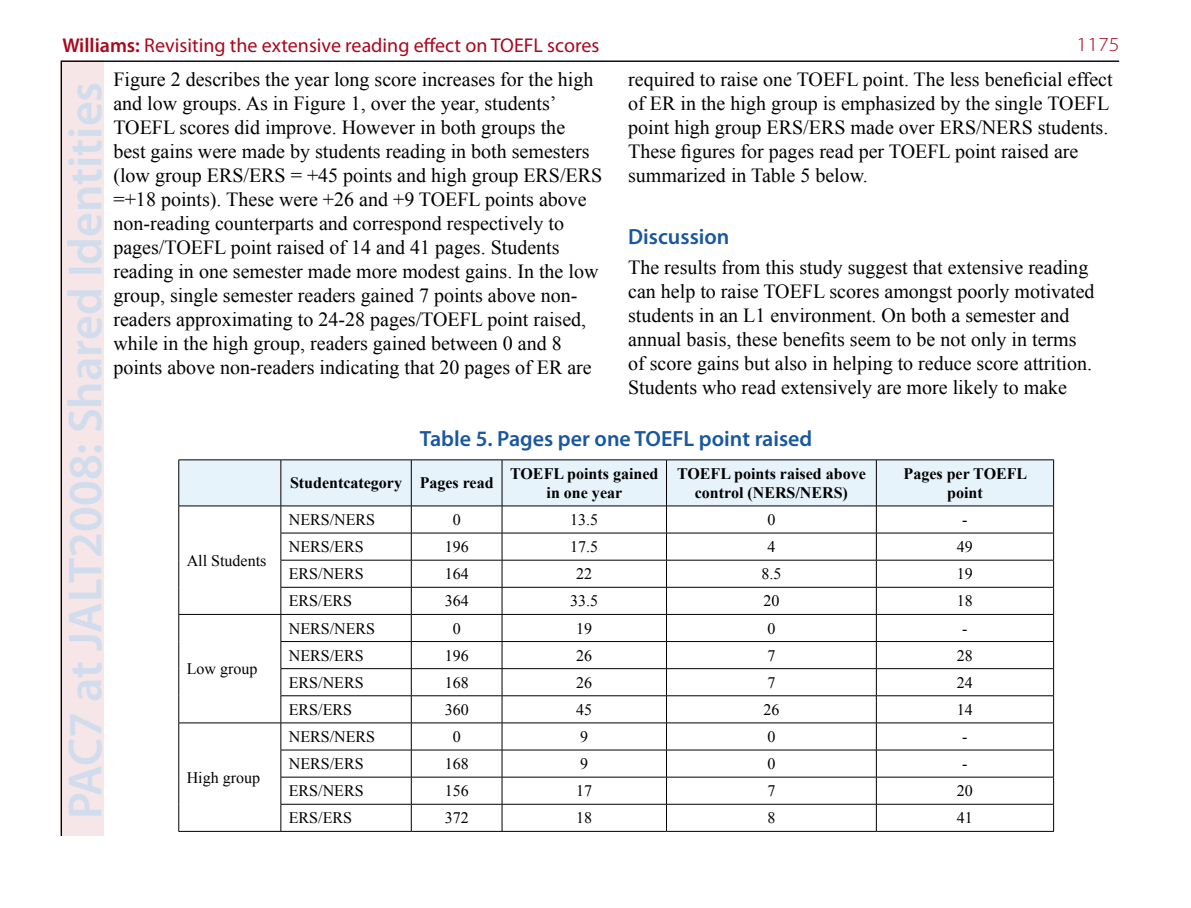
<style>
.page{position:relative;width:1191px;height:908px;background:#fff}
.page>*{position:absolute;margin:0;border:0;box-sizing:border-box;transform-origin:0 0}
.t1{font:600 48px "Myriad Pro";color:#d1ddec}
.t2{font:600 22px "Myriad Pro";color:#19579f}
.t3{font:20px/24px "Times New Roman";color:#000}
.t4{font:20px "Myriad Pro";color:#ab081d}
.t5{font:300 20px "Myriad Pro";color:#ab081d;scale:1.1 1}
.t6{font:16px "Times New Roman";color:#000}
.t7{font:700 16px/19.2px "Times New Roman";color:#000;text-align:center}
.s1{font-weight:600}
</style>
<div class="page">
<div style="left:60px;top:61px;width:44px;height:774px;background:#f6e6e8"></div>
<hr style="left:61px;top:61px;width:1px;height:774px;background:#000">
<hr style="left:61px;top:61px;width:1058px;height:1px;background:#000">
<hr style="left:178px;top:830px;width:103px;height:1px;background:#000">
<hr style="left:281px;top:830px;width:130px;height:1px;background:#000">
<hr style="left:411px;top:830px;width:91px;height:1px;background:#000">
<hr style="left:502px;top:830px;width:164px;height:1px;background:#000">
<hr style="left:666px;top:830px;width:210px;height:1px;background:#000">
<svg style="left:178px;top:459px;width:876px;height:371px"></svg>
<hr style="left:876px;top:803px;width:177px;height:1px;background:#000">
<hr style="left:876px;top:830px;width:177px;height:1px;background:#000">
<p class="t4" style="left:62px;top:33px;width:538px"><span class="s1">Williams:</span> Revisiting the extensive reading effect on TOEFL scores</p>
<p class="t5" style="left:1076px;top:32px;width:41px">1175</p>
<h1 class="t1" style="left:55px;top:818px;width:738px;rotate:-90deg">PAC7 at JALT2008: Shared Identities</h1>
<p class="t3" style="left:113px;top:67px;width:490px">Figure 2 describes the year long score increases for the high and low groups. As in Figure 1, over the year, students’ TOEFL scores did improve. However in both groups the best gains were made by students reading in both semesters (low group ERS/ERS = +45 points and high group ERS/ERS =+18 points). These were +26 and +9 TOEFL points above non-reading counterparts and correspond respectively to pages/TOEFL point raised of 14 and 41 pages. Students reading in one semester made more modest gains. In the low group, single semester readers gained 7 points above non&shy;readers approximating to 24-28 pages/TOEFL point raised, while in the high group, readers gained between 0 and 8 points above non-readers indicating that 20 pages of ER are</p>
<p class="t3" style="left:628px;top:67px;width:486px">required to raise one TOEFL point. The less beneficial effect of ER in the high group is emphasized by the single TOEFL point high group ERS/ERS made over ERS/NERS students.<br>These figures for pages read per TOEFL point raised are summarized in Table 5 below.</p>
<p class="t2" style="left:628px;top:222px;width:103px">Discussion</p>
<p class="t3" style="left:628px;top:254px;width:468px">The results from this study suggest that extensive reading can help to raise TOEFL scores amongst poorly motivated students in an L1 environment. On both a semester and annual basis, these benefits seem to be not only in terms of score gains but also in helping to reduce score attrition.<br>Students who read extensively are more likely to make</p>
<p class="t2" style="left:420px;top:424px;width:394px">Table 5. Pages per one TOEFL point raised</p>
<p class="t7" style="left:290px;top:473px;width:205px">Studentcategory Pages read</p>
<p class="t7" style="left:510px;top:463px;width:150px">TOEFL points gained in one year</p>
<p class="t7" style="left:677px;top:463px;width:190px">TOEFL points raised above control (NERS/NERS)</p>
<p class="t7" style="left:903px;top:463px;width:125px">Pages per TOEFL point</p>
<p class="t6" style="left:289px;top:510px;width:88px">NERS/NERS</p>
<p class="t6" style="left:453px;top:510px;width:9px">0</p>
<p class="t6" style="left:570px;top:510px;width:29px">13.5</p>
<p class="t6" style="left:767px;top:510px;width:9px">0</p>
<p class="t6" style="left:962px;top:510px;width:7px">-</p>
<p class="t6" style="left:289px;top:537px;width:76px">NERS/ERS</p>
<p class="t6" style="left:445px;top:537px;width:25px">196</p>
<p class="t6" style="left:570px;top:537px;width:29px">17.5</p>
<p class="t6" style="left:767px;top:537px;width:9px">4</p>
<p class="t6" style="left:957px;top:537px;width:17px">49</p>
<p class="t6" style="left:289px;top:564px;width:76px">ERS/NERS</p>
<p class="t6" style="left:445px;top:564px;width:25px">164</p>
<p class="t6" style="left:576px;top:564px;width:17px">22</p>
<p class="t6" style="left:761px;top:564px;width:21px">8.5</p>
<p class="t6" style="left:957px;top:564px;width:17px">19</p>
<p class="t6" style="left:289px;top:591px;width:65px">ERS/ERS</p>
<p class="t6" style="left:445px;top:591px;width:25px">364</p>
<p class="t6" style="left:570px;top:591px;width:29px">33.5</p>
<p class="t6" style="left:763px;top:591px;width:17px">20</p>
<p class="t6" style="left:957px;top:591px;width:17px">18</p>
<p class="t6" style="left:187px;top:551px;width:81px">All Students</p>
<p class="t6" style="left:289px;top:618px;width:88px">NERS/NERS</p>
<p class="t6" style="left:453px;top:618px;width:9px">0</p>
<p class="t6" style="left:576px;top:618px;width:17px">19</p>
<p class="t6" style="left:767px;top:618px;width:9px">0</p>
<p class="t6" style="left:962px;top:618px;width:7px">-</p>
<p class="t6" style="left:289px;top:645px;width:76px">NERS/ERS</p>
<p class="t6" style="left:445px;top:645px;width:25px">196</p>
<p class="t6" style="left:576px;top:645px;width:17px">26</p>
<p class="t6" style="left:767px;top:645px;width:9px">7</p>
<p class="t6" style="left:957px;top:645px;width:17px">28</p>
<p class="t6" style="left:289px;top:672px;width:76px">ERS/NERS</p>
<p class="t6" style="left:445px;top:672px;width:25px">168</p>
<p class="t6" style="left:576px;top:672px;width:17px">26</p>
<p class="t6" style="left:767px;top:672px;width:9px">7</p>
<p class="t6" style="left:957px;top:672px;width:17px">24</p>
<p class="t6" style="left:289px;top:700px;width:65px">ERS/ERS</p>
<p class="t6" style="left:445px;top:700px;width:25px">360</p>
<p class="t6" style="left:576px;top:700px;width:17px">45</p>
<p class="t6" style="left:763px;top:700px;width:17px">26</p>
<p class="t6" style="left:957px;top:700px;width:17px">14</p>
<p class="t6" style="left:187px;top:659px;width:72px">Low group</p>
<p class="t6" style="left:289px;top:727px;width:88px">NERS/NERS</p>
<p class="t6" style="left:453px;top:727px;width:9px">0</p>
<p class="t6" style="left:580px;top:727px;width:9px">9</p>
<p class="t6" style="left:767px;top:727px;width:9px">0</p>
<p class="t6" style="left:962px;top:727px;width:7px">-</p>
<p class="t6" style="left:289px;top:754px;width:76px">NERS/ERS</p>
<p class="t6" style="left:445px;top:754px;width:25px">168</p>
<p class="t6" style="left:580px;top:754px;width:9px">9</p>
<p class="t6" style="left:767px;top:754px;width:9px">0</p>
<p class="t6" style="left:962px;top:754px;width:7px">-</p>
<p class="t6" style="left:289px;top:781px;width:76px">ERS/NERS</p>
<p class="t6" style="left:445px;top:781px;width:25px">156</p>
<p class="t6" style="left:576px;top:781px;width:17px">17</p>
<p class="t6" style="left:767px;top:781px;width:9px">7</p>
<p class="t6" style="left:957px;top:781px;width:17px">20</p>
<p class="t6" style="left:289px;top:808px;width:65px">ERS/ERS</p>
<p class="t6" style="left:445px;top:808px;width:25px">372</p>
<p class="t6" style="left:576px;top:808px;width:17px">18</p>
<p class="t6" style="left:767px;top:808px;width:9px">8</p>
<p class="t6" style="left:957px;top:808px;width:17px">41</p>
<p class="t6" style="left:187px;top:767px;width:75px">High group</p>
</div>
